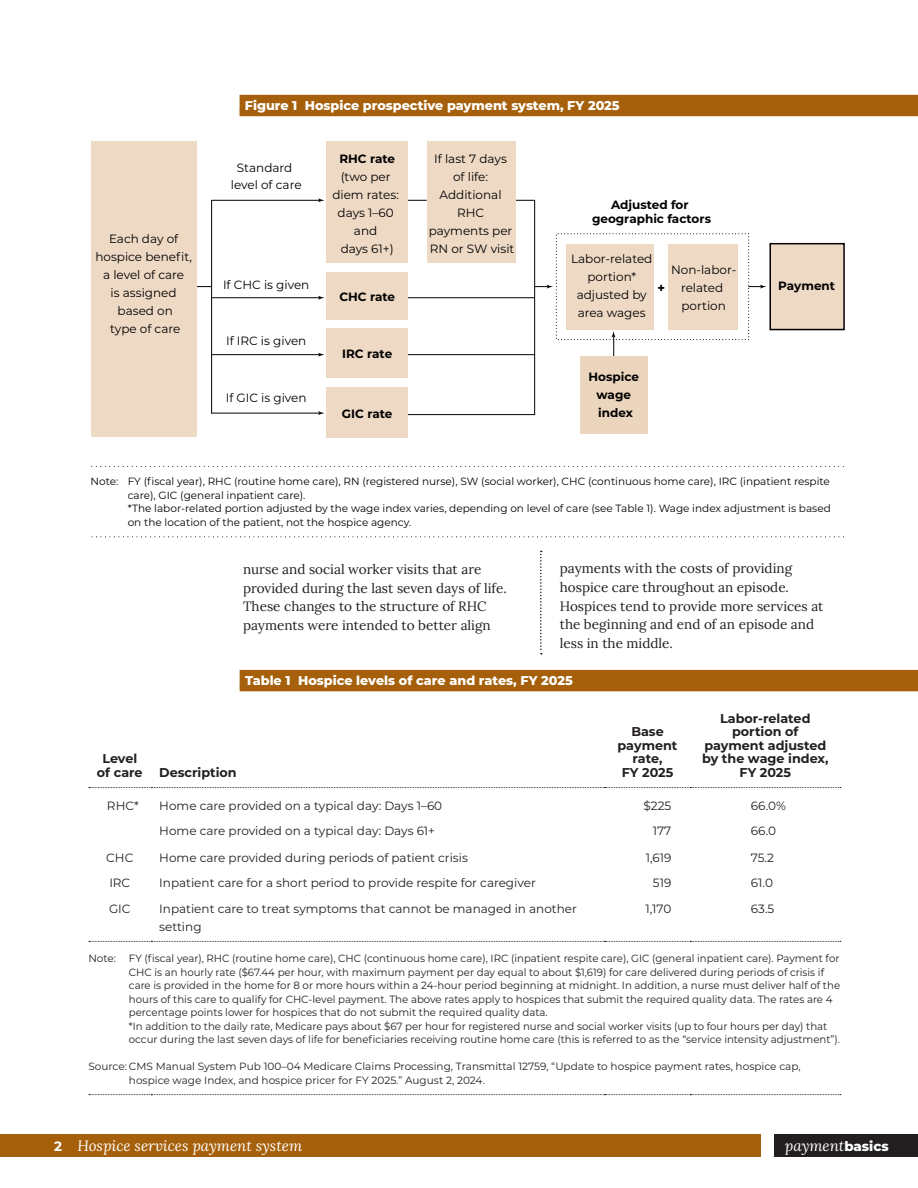
<style>
.page{position:relative;width:918px;height:1188px;background:#fff}
.page>*{position:absolute;margin:0;border:0;box-sizing:border-box;transform-origin:0 0}
.t1{font:italic 15px "Lora";color:#fff}
.t2{font:13.5px/18.8px "Lora";color:#231f20}
.t3{font:700 12.75px/13.5px "Montserrat";color:#231f20;text-align:center}
.t4{font:800 12.75px "Montserrat";color:#fff}
.t5{font:12px/18px "Montserrat";color:#231f20}
.t6{font:12px/18px "Montserrat";color:#000;text-align:center}
.t7{font:700 12px/18px "Montserrat";color:#000;text-align:center}
.t8{font:700 12px "Futura Std";color:#000}
.t9{font:10.5px/13.5px "Montserrat";color:#231f20}
.t10{font:10.5px/13.5px "Montserrat";color:#000}
.s1{font-family:"Montserrat";font-weight:700;font-style:normal;font-size:13.5px}
.s2{font-family:"Montserrat";font-weight:800;font-style:normal;font-size:13.35px}
</style>
<div class="page">
<div style="left:1px;top:1135px;width:760px;height:22px;background:#a6600b"></div>
<div style="left:774px;top:1135px;width:144px;height:22px;background:#231f20"></div>
<div style="left:240px;top:95px;width:678px;height:16px;background:#a6600b"></div>
<div style="left:240px;top:110px;width:678px;height:6px;background:#a6600b"></div>
<svg style="left:540px;top:551px;width:2px;height:103px"></svg>
<div style="left:240px;top:670px;width:678px;height:16px;background:#a6600b"></div>
<div style="left:240px;top:685px;width:678px;height:6px;background:#a6600b"></div>
<svg style="left:89px;top:941px;width:752px;height:1px"></svg>
<svg style="left:89px;top:1094px;width:752px;height:1px"></svg>
<svg style="left:89px;top:787px;width:752px;height:1px"></svg>
<svg style="left:197px;top:286px;width:14px;height:1px"></svg>
<hr style="left:211px;top:200px;width:1px;height:213px;background:#000">
<svg style="left:515px;top:200px;width:19px;height:1px"></svg>
<svg style="left:408px;top:200px;width:19px;height:1px"></svg>
<hr style="left:406px;top:297px;width:129px;height:1px;background:#000">
<hr style="left:406px;top:354px;width:129px;height:1px;background:#000">
<hr style="left:406px;top:414px;width:129px;height:1px;background:#000">
<svg style="left:91px;top:466px;width:753px;height:1px"></svg>
<svg style="left:92px;top:536px;width:752px;height:1px"></svg>
<hr style="left:211px;top:200px;width:109px;height:1px;background:#000">
<svg style="left:318px;top:198px;width:7px;height:4px"></svg>
<div style="left:669px;top:244px;width:69px;height:86px;background:#eed9c4"></div>
<div style="left:770px;top:244px;width:74px;height:86px;background:#eed9c4"></div>
<div style="left:769px;top:243px;width:76px;height:87px;border:2px solid #000"></div>
<div style="left:566px;top:244px;width:88px;height:86px;background:#eed9c4"></div>
<div style="left:326px;top:141px;width:82px;height:122px;background:#eed9c4"></div>
<div style="left:427px;top:141px;width:88px;height:122px;background:#eed9c4"></div>
<hr style="left:211px;top:297px;width:109px;height:1px;background:#000">
<svg style="left:318px;top:296px;width:7px;height:4px"></svg>
<div style="left:326px;top:272px;width:82px;height:48px;background:#eed9c4"></div>
<hr style="left:211px;top:354px;width:109px;height:1px;background:#000">
<svg style="left:318px;top:353px;width:7px;height:4px"></svg>
<div style="left:326px;top:329px;width:82px;height:49px;background:#eed9c4"></div>
<hr style="left:211px;top:413px;width:109px;height:1px;background:#000">
<svg style="left:318px;top:411px;width:7px;height:4px"></svg>
<div style="left:326px;top:387px;width:82px;height:51px;background:#eed9c4"></div>
<div style="left:91px;top:141px;width:106px;height:295px;background:#eed9c4"></div>
<svg style="left:535px;top:285px;width:18px;height:4px"></svg>
<svg style="left:748px;top:285px;width:18px;height:4px"></svg>
<hr style="left:534px;top:200px;width:1px;height:215px;background:#000">
<svg style="left:612px;top:331px;width:3px;height:25px"></svg>
<div style="left:580px;top:356px;width:67px;height:77px;background:#ecd5bd"></div>
<p class="t6" style="left:95px;top:229px;width:98px">Each day of hospice benefit, a level of care<br>is assigned based on<br>type of care</p>
<p class="t4" style="left:245px;top:96px;width:376px">Figure 1 Hospice prospective payment system, FY 2025</p>
<p class="t6" style="left:231px;top:160px;width:72px;line-height:16.5px">Standard level of care</p>
<p class="t6" style="left:223px;top:275px;width:88px">If CHC is given</p>
<p class="t6" style="left:226px;top:331px;width:82px">If IRC is given</p>
<p class="t6" style="left:226px;top:389px;width:82px">If GIC is given</p>
<p class="t7" style="left:339px;top:149px;width:57px">RHC rate</p>
<p class="t6" style="left:332px;top:167px;width:68px">(two per diem rates: days 1–60 and<br>days 61+)</p>
<p class="t7" style="left:339px;top:287px;width:57px">CHC rate</p>
<p class="t7" style="left:342px;top:344px;width:52px">IRC rate</p>
<p class="t7" style="left:342px;top:404px;width:52px">GIC rate</p>
<p class="t6" style="left:429px;top:149px;width:87px">If last 7 days of life:<br>Additional<br>RHC payments per<br>RN or SW visit</p>
<p class="t7" style="left:592px;top:198px;width:120px;line-height:13.5px">Adjusted for geographic factors</p>
<p class="t6" style="left:571px;top:249px;width:83px">Labor-related portion* adjusted by area wages</p>
<p class="t8" style="left:657px;top:278px;width:10px">+</p>
<p class="t6" style="left:671px;top:260px;width:67px">Non-labor&shy;related portion</p>
<p class="t7" style="left:589px;top:367px;width:52px">Hospice wage index</p>
<p class="t7" style="left:778px;top:276px;width:58px">Payment</p>
<p class="t10" style="left:128px;top:474px;width:705px;text-indent:-37px">Note: FY (fiscal year), RHC (routine home care), RN (registered nurse), SW (social worker), CHC (continuous home care), IRC (inpatient respite care), GIC (general inpatient care).<br>*The labor-related portion adjusted by the wage index varies, depending on level of care (see Table 1). Wage index adjustment is based on the location of the patient, not the hospice agency.</p>
<p class="t3" style="left:97px;top:751px;width:47px">Level of care</p>
<p class="t2" style="left:243px;top:559px;width:265px">nurse and social worker visits that are provided during the last seven days of life.<br>These changes to the structure of RHC payments were intended to better align</p>
<p class="t2" style="left:560px;top:558px;width:265px">payments with the costs of providing hospice care throughout an episode.<br>Hospices tend to provide more services at the beginning and end of an episode and less in the middle.</p>
<p class="t4" style="left:245px;top:671px;width:329px">Table 1 Hospice levels of care and rates, FY 2025</p>
<p class="t3" style="left:159px;top:765px;width:79px">Description</p>
<p class="t3" style="left:618px;top:724px;width:61px">Base payment rate,<br>FY 2025</p>
<p class="t3" style="left:702px;top:711px;width:128px">Labor-related portion of payment adjusted by the wage index,<br>FY 2025</p>
<p class="t5" style="left:107px;top:796px;width:33px">RHC*</p>
<p class="t5" style="left:159px;top:796px;width:284px">Home care provided on a typical day: Days 1–60</p>
<p class="t5" style="left:644px;top:796px;width:29px">$225</p>
<p class="t5" style="left:751px;top:796px;width:37px">66.0%</p>
<p class="t5" style="left:159px;top:821px;width:277px">Home care provided on a typical day: Days 61+</p>
<p class="t5" style="left:653px;top:821px;width:20px">177</p>
<p class="t5" style="left:751px;top:821px;width:27px">66.0</p>
<p class="t5" style="left:106px;top:849px;width:29px">CHC</p>
<p class="t5" style="left:159px;top:849px;width:310px">Home care provided during periods of patient crisis</p>
<p class="t5" style="left:646px;top:849px;width:27px">1,619</p>
<p class="t5" style="left:751px;top:849px;width:25px">75.2</p>
<p class="t5" style="left:109px;top:874px;width:22px">IRC</p>
<p class="t5" style="left:159px;top:874px;width:378px">Inpatient care for a short period to provide respite for caregiver</p>
<p class="t5" style="left:653px;top:874px;width:20px">519</p>
<p class="t5" style="left:751px;top:874px;width:23px">61.0</p>
<p class="t5" style="left:109px;top:899px;width:23px">GIC</p>
<p class="t5" style="left:159px;top:899px;width:419px">Inpatient care to treat symptoms that cannot be managed in another setting</p>
<p class="t5" style="left:646px;top:899px;width:27px">1,170</p>
<p class="t5" style="left:751px;top:899px;width:25px">63.5</p>
<p class="t9" style="left:129px;top:952px;width:713px;text-indent:-40px">Note: FY (fiscal year), RHC (routine home care), CHC (continuous home care), IRC (inpatient respite care), GIC (general inpatient care). Payment for CHC is an hourly rate ($67.44 per hour, with maximum payment per day equal to about $1,619) for care delivered during periods of crisis if care is provided in the home for 8 or more hours within a 24-hour period beginning at midnight. In addition, a nurse must deliver half of the hours of this care to qualify for CHC-level payment. The above rates apply to hospices that submit the required quality data. The rates are 4 percentage points lower for hospices that do not submit the required quality data.<br>*In addition to the daily rate, Medicare pays about $67 per hour for registered nurse and social worker visits (up to four hours per day) that occur during the last seven days of life for beneficiaries receiving routine home care (this is referred to as the “service intensity adjustment”).</p>
<p class="t9" style="left:129px;top:1060px;width:673px;text-indent:-40px">Source: CMS Manual System Pub 100–04 Medicare Claims Processing, Transmittal 12759, “Update to hospice payment rates, hospice cap, hospice wage Index, and hospice pricer for FY 2025.” August 2, 2024.</p>
<h1 class="t1" style="left:54px;top:1136px;width:250px"><span class="s1">2</span> Hospice services payment system</h1>
<h1 class="t1" style="left:785px;top:1136px;width:105px">payment<span class="s2">basics</span></h1>
</div>
